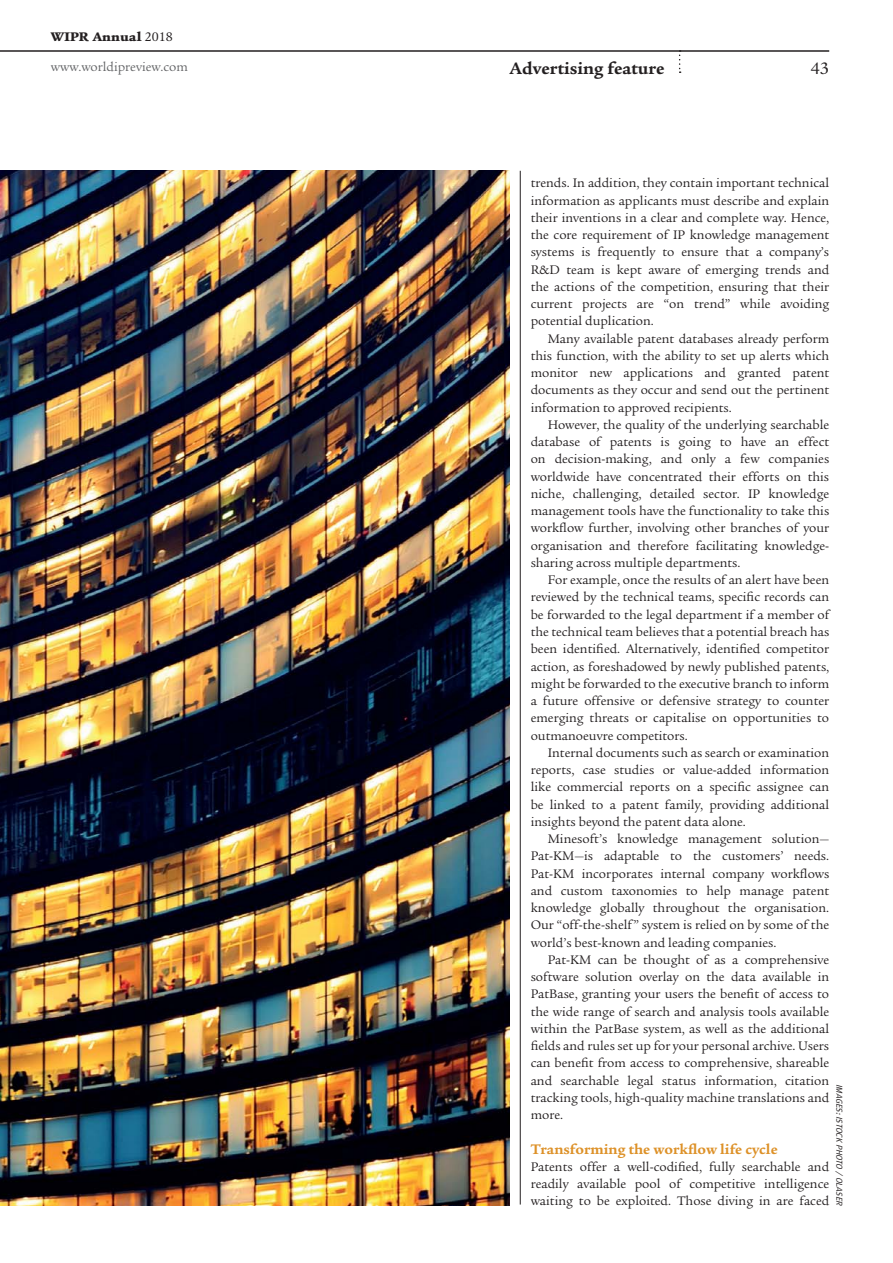
<style>
.page{position:relative;width:893px;height:1263px;background:#fff}
.page>*{position:absolute;margin:0;border:0;box-sizing:border-box;transform-origin:0 0}
.t1{font:700 18px "Legacy Serif";color:#231f20}
.t2{font:18px "Legacy Serif";color:#231f20}
.t3{font:700 15px "Legacy Serif";color:#dd9128}
.t4{font:13.5px/17.2px "Legacy Serif";color:#231f20;text-align:justify}
.t5{font:13.5px "Legacy Serif";color:#636466}
.t6{font:900 13.5px "Legacy Serif";color:#231f20}
.t7{font:italic 9px "Amplitude";color:#231f20}
.s1{font-weight:400}
</style>
<div class="page">
<svg style="left:679px;top:54px;width:2px;height:19px"></svg>
<img style="left:0;top:171px;width:509px;height:1034px">
<hr style="left:0;top:50px;width:829px;height:2px;background:#231f20">
<hr style="left:520px;top:171px;width:1px;height:1033px;background:#231f20">
<p class="t6" style="left:51px;top:32px;width:123px">WIPR Annual <span class="s1">2018</span></p>
<p class="t5" style="left:51px;top:62px;width:138px">www.worldipreview.com</p>
<h1 class="t1" style="left:509px;top:61px;width:156px">Advertising feature</h1>
<h1 class="t2" style="left:810px;top:61px;width:20px">43</h1>
<p class="t4" style="left:531px;top:176px;width:300px">trends. In addition, they contain important technical information as applicants must describe and explain their inventions in a clear and complete way. Hence, the core requirement of IP knowledge management systems is frequently to ensure that a company’s R&amp;D team is kept aware of emerging trends and the actions of the competition, ensuring that their current projects are “on trend” while avoiding potential duplication.</p>
<p class="t4" style="left:531px;top:331px;width:300px;text-indent:17px">Many available patent databases already perform this function, with the ability to set up alerts which monitor new applications and granted patent documents as they occur and send out the pertinent information to approved recipients.</p>
<p class="t4" style="left:531px;top:417px;width:300px;text-indent:17px">However, the quality of the underlying searchable database of patents is going to have an effect on decision-making, and only a few companies worldwide have concentrated their efforts on this niche, challenging, detailed sector. IP knowledge management tools have the functionality to take this workflow further, involving other branches of your organisation and therefore facilitating knowledge&shy;sharing across multiple departments.</p>
<p class="t4" style="left:531px;top:572px;width:300px;text-indent:17px">For example, once the results of an alert have been reviewed by the technical teams, specific records can be forwarded to the legal department if a member of the technical team believes that a potential breach has been identified. Alternatively, identified competitor action, as foreshadowed by newly published patents, might be forwarded to the executive branch to inform a future offensive or defensive strategy to counter emerging threats or capitalise on opportunities to outmanoeuvre competitors.</p>
<p class="t4" style="left:531px;top:745px;width:300px;text-indent:17px">Internal documents such as search or examination reports, case studies or value-added information like commercial reports on a specific assignee can be linked to a patent family, providing additional insights beyond the patent data alone.</p>
<p class="t4" style="left:531px;top:831px;width:300px;text-indent:17px">Minesoft’s knowledge management solution— Pat-KM—is adaptable to the customers’ needs.<br>Pat-KM incorporates internal company workflows and custom taxonomies to help manage patent knowledge globally throughout the organisation.<br>Our “off-the-shelf” system is relied on by some of the world’s best-known and leading companies.</p>
<p class="t4" style="left:531px;top:952px;width:300px;text-indent:17px">Pat-KM can be thought of as a comprehensive software solution overlay on the data available in PatBase, granting your users the benefit of access to the wide range of search and analysis tools available within the PatBase system, as well as the additional fields and rules set up for your personal archive. Users can benefit from access to comprehensive, shareable and searchable legal status information, citation tracking tools, high-quality machine translations and more.</p>
<p class="t3" style="left:531px;top:1143px;width:248px">Transforming the workflow life cycle</p>
<p class="t4" style="left:531px;top:1159px;width:300px">Patents offer a well-codified, fully searchable and readily available pool of competitive intelligence waiting to be exploited. Those diving in are faced</p>
<p class="t7" style="left:842px;top:1084px;width:123px;rotate:90deg">IMAGES:ISTOCK PHOTO / OLASER</p>
</div>
